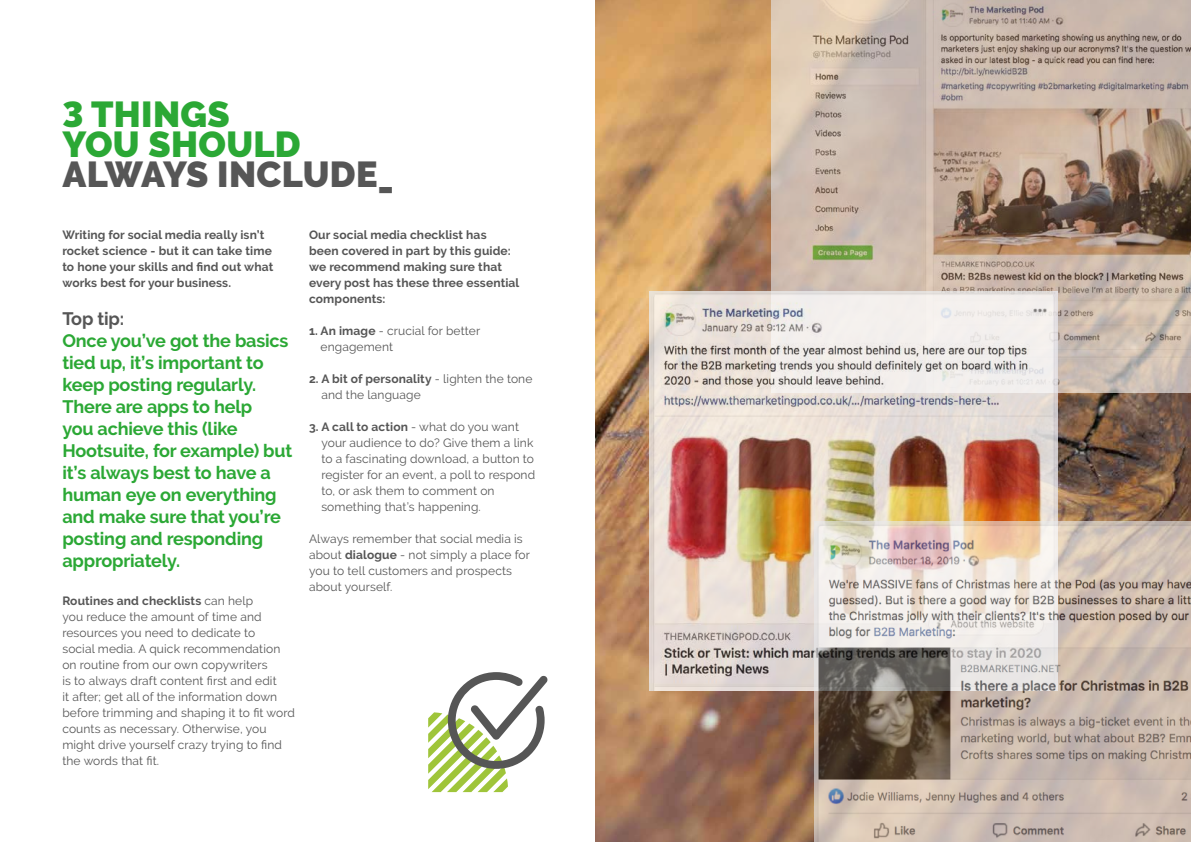
<style>
.page{position:relative;width:1191px;height:842px;background:#fff}
.page>*{position:absolute;margin:0;border:0;box-sizing:border-box;transform-origin:0 0}
.t1{font:900 36px/30px "Raleway";letter-spacing:.01em;color:#2ba835}
.t2{font:900 36px "Raleway";letter-spacing:.01em;color:#565656}
.t3{font:700 18px/22px "Raleway";letter-spacing:-.01em;color:#2ba835}
.t4{font:700 18px "Raleway";letter-spacing:-.01em;color:#565656}
.t5{font:12px/16px "Raleway";letter-spacing:.01em;color:#565656}
.t6{font:700 12px/16px "Raleway";letter-spacing:.01em;color:#565656}
.s1{font-weight:700}
</style>
<div class="page">
<img style="left:595px;top:0;width:596px;height:842px">
<img style="left:771px;top:0;width:420px;height:392px">
<img style="left:649px;top:291px;width:408px;height:399px">
<img style="left:814px;top:522px;width:377px;height:320px">
<svg style="left:428px;top:672px;width:120px;height:120px"></svg>
<h1 class="t1" style="left:62px;top:100px;width:240px">3 THINGS<br>YOU SHOULD</h1>
<h1 class="t2" style="left:62px;top:154px;width:333px">ALWAYS INCLUDE_</h1>
<p class="t6" style="left:62px;top:226px;width:212px">Writing for social media really isn’t rocket science - but it can take time to hone your skills and find out what works best for your business.</p>
<h2 class="t4" style="left:62px;top:308px;width:63px">Top tip:</h2>
<p class="t3" style="left:62px;top:329px;width:231px">Once you’ve got the basics tied up, it’s important to keep posting regularly.<br>There are apps to help<br>you achieve this (like<br>Hootsuite, for example) but it’s always best to have a human eye on everything and make sure that you’re posting and responding appropriately.</p>
<p class="t5" style="left:62px;top:592px;width:234px"><span class="s1">Routines and checklists</span> can help<br>you reduce the amount of time and resources you need to dedicate to<br>social media. A quick recommendation on routine from our own copywriters<br>is to always draft content first and edit<br>it after; get all of the information down before trimming and shaping it to fit word counts as necessary. Otherwise, you might drive yourself crazy trying to find the words that fit.</p>
<p class="t6" style="left:309px;top:226px;width:212px">Our social media checklist has<br>been covered in part by this guide: we recommend making sure that every post has these three essential components:</p>
<p class="t5" style="left:320px;top:322px;width:161px;text-indent:-11px"><span class="s1">1. An image</span> - crucial for better engagement</p>
<p class="t5" style="left:321px;top:370px;width:212px;text-indent:-12px"><span class="s1">2. A bit of personality</span> - lighten the tone and the language</p>
<p class="t5" style="left:321px;top:418px;width:215px;text-indent:-12px"><span class="s1">3. A call to action</span> - what do you want your audience to do? Give them a link to a fascinating download, a button to register for an event, a poll to respond to, or ask them to comment on something that’s happening.</p>
<p class="t5" style="left:309px;top:530px;width:222px">Always remember that social media is about <span class="s1">dialogue</span> - not simply a place for you to tell customers and prospects about yourself.</p>
</div>
